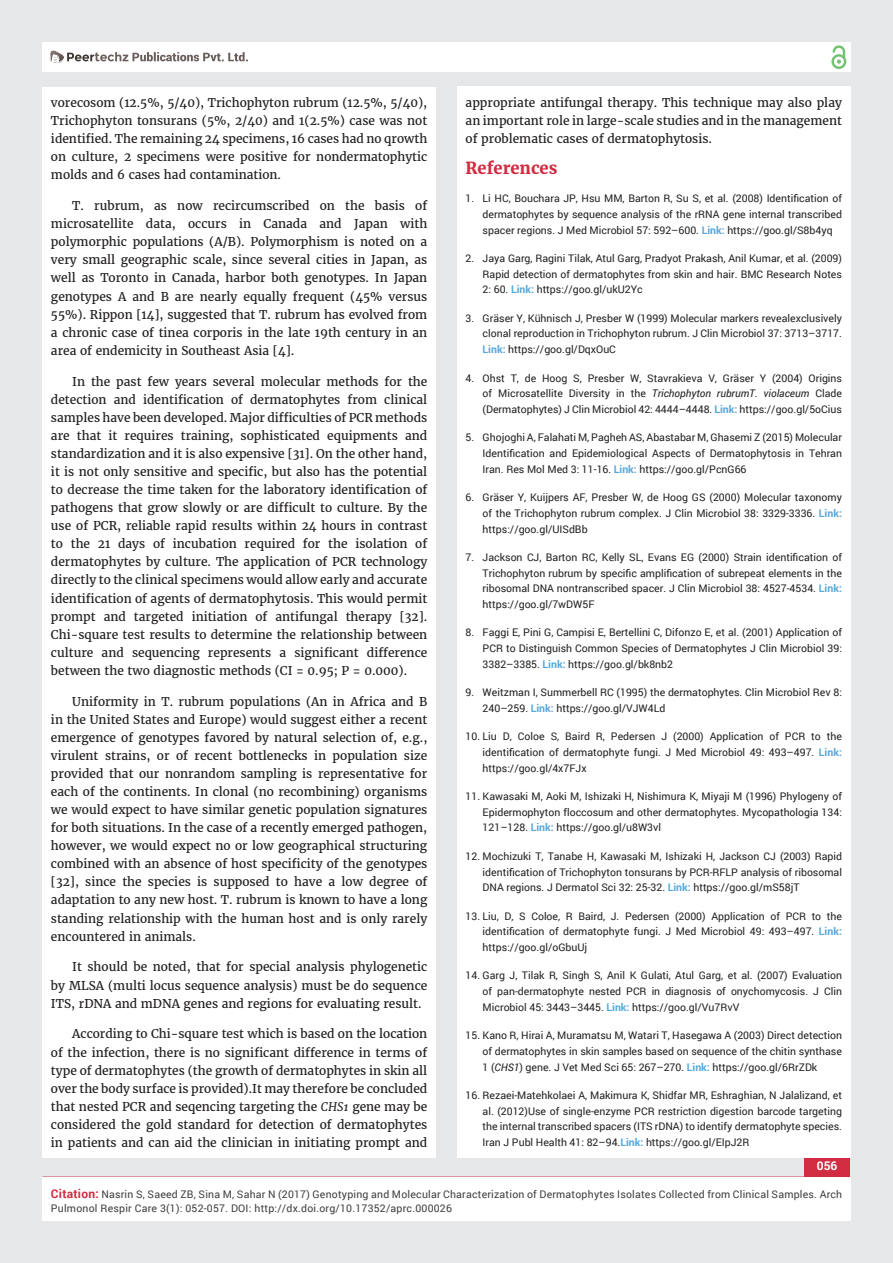
<style>
.page{position:relative;width:893px;height:1263px;background:#e6e7e9}
.page>*{position:absolute;margin:0;border:0;box-sizing:border-box;transform-origin:0 0}
.t1{font:700 16.5px "Merriweather";color:#d12c41}
.t2{font:12px/18px "Merriweather";color:#231f20;text-align:justify}
.t3{font:700 12px "Roboto";color:#fff}
.t4{font:10.5px/15.8px "Roboto";color:#231f20;text-align:justify}
.t5{font:10.5px/13.5px "Roboto";letter-spacing:.02em;color:#3e3e3f}
.s1{font-style:italic}
.s2{font-weight:700;color:#56a7dc}
.s3{font-weight:700;font-size:12px;color:#d12c41}
</style>
<div class="page">
<div style="left:42px;top:43px;width:808px;height:29px;background:#fff"></div>
<div style="left:831px;top:54px;width:15px;height:15px;border:2px solid #72c272;border-radius:50%"></div>
<svg style="left:831px;top:45px;width:15px;height:19px"></svg>
<div style="left:804px;top:1157px;width:46px;height:43px;background:#d12c41"></div>
<svg style="left:49px;top:50px;width:199px;height:14px"></svg>
<div style="left:42px;top:1177px;width:809px;height:43px;background:#fff"></div>
<div style="left:42px;top:87px;width:394px;height:1070px;background:#fff"></div>
<div style="left:457px;top:87px;width:393px;height:1071px;background:#fff"></div>
<p class="t2" style="left:51px;top:94px;width:378px">vorecosom (12.5%, 5/40), Trichophyton rubrum (12.5%, 5/40), Trichophyton tonsurans (5%, 2/40) and 1(2.5%) case was not identified. The remaining 24 specimens, 16 cases had no qrowth on culture, 2 specimens were positive for nondermatophytic molds and 6 cases had contamination.</p>
<p class="t2" style="left:51px;top:197px;width:378px;text-indent:21px">T. rubrum, as now recircumscribed on the basis of microsatellite data, occurs in Canada and Japan with polymorphic populations (A/B). Polymorphism is noted on a very small geographic scale, since several cities in Japan, as well as Toronto in Canada, harbor both genotypes. In Japan genotypes A and B are nearly equally frequent (45% versus 55%). Rippon [14], suggested that T. rubrum has evolved from a chronic case of tinea corporis in the late 19th century in an area of endemicity in Southeast Asia [4].</p>
<p class="t2" style="left:51px;top:372px;width:378px;text-indent:21px">In the past few years several molecular methods for the detection and identification of dermatophytes from clinical samples have been developed. Major difficulties of PCR methods are that it requires training, sophisticated equipments and standardization and it is also expensive [31]. On the other hand, it is not only sensitive and specific, but also has the potential to decrease the time taken for the laboratory identification of pathogens that grow slowly or are difficult to culture. By the use of PCR, reliable rapid results within 24 hours in contrast to the 21 days of incubation required for the isolation of dermatophytes by culture. The application of PCR technology directly to the clinical specimens would allow early and accurate identification of agents of dermatophytosis. This would permit prompt and targeted initiation of antifungal therapy [32].<br>Chi-square test results to determine the relationship between culture and sequencing represents a significant difference between the two diagnostic methods (CI = 0.95; P = 0.000).</p>
<p class="t2" style="left:51px;top:692px;width:378px;text-indent:21px">Uniformity in T. rubrum populations (An in Africa and B in the United States and Europe) would suggest either a recent emergence of genotypes favored by natural selection of, e.g., virulent strains, or of recent bottlenecks in population size provided that our nonrandom sampling is representative for each of the continents. In clonal (no recombining) organisms we would expect to have similar genetic population signatures for both situations. In the case of a recently emerged pathogen, however, we would expect no or low geographical structuring combined with an absence of host specificity of the genotypes [32], since the species is supposed to have a low degree of adaptation to any new host. T. rubrum is known to have a long standing relationship with the human host and is only rarely encountered in animals.</p>
<p class="t2" style="left:51px;top:958px;width:378px;text-indent:21px">It should be noted, that for special analysis phylogenetic by MLSA (multi locus sequence analysis) must be do sequence ITS, rDNA and mDNA genes and regions for evaluating result.</p>
<p class="t2" style="left:51px;top:1025px;width:378px;text-indent:21px">According to Chi-square test which is based on the location of the infection, there is no significant difference in terms of type of dermatophytes (the growth of dermatophytes in skin all over the body surface is provided).It may therefore be concluded that nested PCR and seqencing targeting the <span class="s1">CHS1</span> gene may be considered the gold standard for detection of dermatophytes in patients and can aid the clinician in initiating prompt and</p>
<p class="t2" style="left:466px;top:94px;width:378px">appropriate antifungal therapy. This technique may also play an important role in large-scale studies and in the management of problematic cases of dermatophytosis.</p>
<h1 class="t1" style="left:466px;top:158px;width:93px">References</h1>
<p class="t4" style="left:483px;top:190px;width:361px;text-indent:-17px">1. Li HC, Bouchara JP, Hsu MM, Barton R, Su S, et al. (2008) Identification of dermatophytes by sequence analysis of the rRNA gene internal transcribed spacer regions. J Med Microbiol 57: 592–600. <span class="s2">Link:</span> https://goo.gl/S8b4yq</p>
<p class="t4" style="left:483px;top:250px;width:361px;text-indent:-17px">2. Jaya Garg, Ragini Tilak, Atul Garg, Pradyot Prakash, Anil Kumar, et al. (2009)<br>Rapid detection of dermatophytes from skin and hair. BMC Research Notes 2: 60. <span class="s2">Link:</span> https://goo.gl/ukU2Yc</p>
<p class="t4" style="left:483px;top:310px;width:361px;text-indent:-17px">3. Grä ser Y, Kü hnisch J, Presber W (1999) Molecular markers revealexclusively clonal reproduction in Trichophyton rubrum. J Clin Microbiol 37: 3713–3717.<br><span class="s2">Link:</span> https://goo.gl/DqxOuC</p>
<p class="t4" style="left:483px;top:370px;width:361px;text-indent:-17px">4. Ohst T, de Hoog S, Presber W, Stavrakieva V, Grä ser Y (2004) Origins of Microsatellite Diversity in the <span class="s1">Trichophyton rubrumT. violaceum</span> Clade (Dermatophytes) J Clin Microbiol 42: 4444–4448. <span class="s2">Link:</span> https://goo.gl/5oCius</p>
<p class="t4" style="left:483px;top:429px;width:361px;text-indent:-17px">5. Ghojoghi A, Falahati M, Pagheh AS, Abastabar M, Ghasemi Z (2015) Molecular Identification and Epidemiological Aspects of Dermatophytosis in Tehran Iran. Res Mol Med 3: 11-16. <span class="s2">Link:</span> https://goo.gl/PcnG66</p>
<p class="t4" style="left:483px;top:489px;width:361px;text-indent:-17px">6. Gräser Y, Kuijpers AF, Presber W, de Hoog GS (2000) Molecular taxonomy of the Trichophyton rubrum complex. J Clin Microbiol 38: 3329-3336. <span class="s2">Link: </span>https://goo.gl/UISdBb</p>
<p class="t4" style="left:483px;top:549px;width:361px;text-indent:-17px">7. Jackson CJ, Barton RC, Kelly SL, Evans EG (2000) Strain identification of Trichophyton rubrum by specific amplification of subrepeat elements in the ribosomal DNA nontranscribed spacer. J Clin Microbiol 38: 4527-4534. <span class="s2">Link: </span>https://goo.gl/7wDW5F</p>
<p class="t4" style="left:483px;top:624px;width:361px;text-indent:-17px">8. Faggi E, Pini G, Campisi E, Bertellini C, Difonzo E, et al. (2001) Application of PCR to Distinguish Common Species of Dermatophytes J Clin Microbiol 39:<br>3382–3385. <span class="s2">Link:</span> https://goo.gl/bk8nb2</p>
<p class="t4" style="left:483px;top:684px;width:361px;text-indent:-17px">9. Weitzman I, Summerbell RC (1995) the dermatophytes. Clin Microbiol Rev 8:<br>240–259. <span class="s2">Link:</span> https://goo.gl/VJW4Ld</p>
<p class="t4" style="left:483px;top:728px;width:361px;text-indent:-17px">10. Liu D, Coloe S, Baird R, Pedersen J (2000) Application of PCR to the identification of dermatophyte fungi. J Med Microbiol 49: 493–497. <span class="s2">Link: </span>https://goo.gl/4x7FJx</p>
<p class="t4" style="left:483px;top:788px;width:361px;text-indent:-17px">11. Kawasaki M, Aoki M, Ishizaki H, Nishimura K, Miyaji M (1996) Phylogeny of Epidermophyton floccosum and other dermatophytes. Mycopathologia 134:<br>121–128. <span class="s2">Link:</span> https://goo.gl/u8W3vl</p>
<p class="t4" style="left:483px;top:848px;width:361px;text-indent:-17px">12. Mochizuki T, Tanabe H, Kawasaki M, Ishizaki H, Jackson CJ (2003) Rapid identification of Trichophyton tonsurans by PCR-RFLP analysis of ribosomal DNA regions. J Dermatol Sci 32: 25-32. <span class="s2">Link:</span> https://goo.gl/mS58jT</p>
<p class="t4" style="left:483px;top:908px;width:361px;text-indent:-17px">13. Liu, D, S Coloe, R Baird, J. Pedersen (2000) Application of PCR to the identification of dermatophyte fungi. J Med Microbiol 49: 493–497. <span class="s2">Link: </span>https://goo.gl/oGbuUj</p>
<p class="t4" style="left:483px;top:967px;width:361px;text-indent:-17px">14. Garg J, Tilak R, Singh S, Anil K Gulati, Atul Garg, et al. (2007) Evaluation of pan-dermatophyte nested PCR in diagnosis of onychomycosis. J Clin Microbiol 45: 3443–3445. <span class="s2">Link:</span> https://goo.gl/Vu7RvV</p>
<p class="t4" style="left:483px;top:1027px;width:361px;text-indent:-17px">15. Kano R, Hirai A, Muramatsu M, Watari T, Hasegawa A (2003) Direct detection of dermatophytes in skin samples based on sequence of the chitin synthase 1 (<span class="s1">CHS1</span>) gene. J Vet Med Sci 65: 267–270. <span class="s2">Link:</span> https://goo.gl/6RrZDk</p>
<p class="t4" style="left:483px;top:1087px;width:361px;text-indent:-17px">16. Rezaei-Matehkolaei A, Makimura K, Shidfar MR, Eshraghian, N Jalalizand, et al. (2012)Use of single-enzyme PCR restriction digestion barcode targeting the internal transcribed spacers (ITS rDNA) to identify dermatophyte species.<br>Iran J Publ Health 41: 82–94.<span class="s2">Link:</span> https://goo.gl/EIpJ2R</p>
<p class="t3" style="left:817px;top:1157px;width:22px">056</p>
<p class="t5" style="left:51px;top:1188px;width:793px"><span class="s3">Citation:</span> Nasrin S, Saeed ZB, Sina M, Sahar N (2017) Genotyping and Molecular Characterization of Dermatophytes Isolates Collected from Clinical Samples. Arch<br>Pulmonol Respir Care 3(1): 052-057. DOI: http://dx.doi.org/10.17352/aprc.000026</p>
</div>
